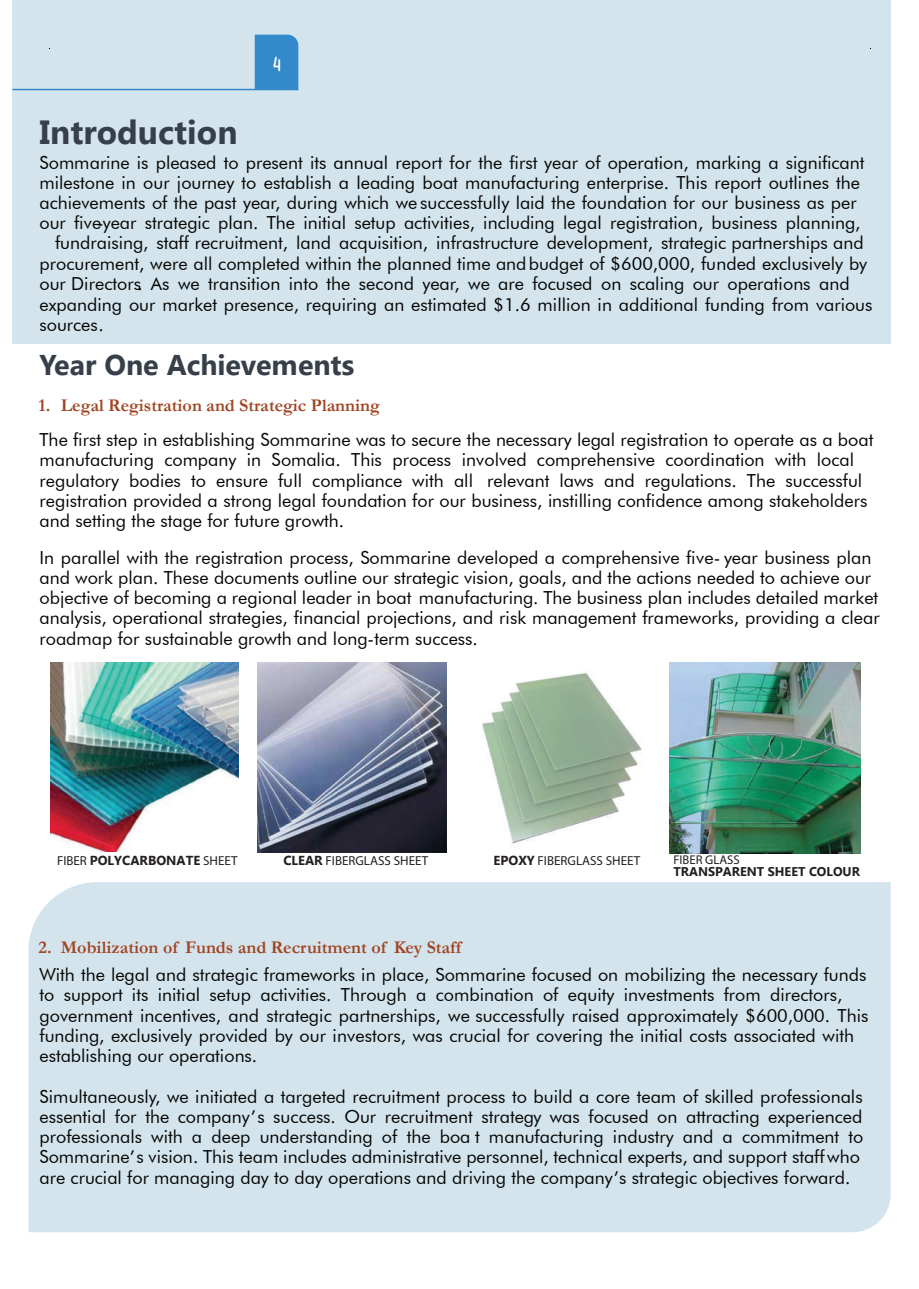
<style>
.page{position:relative;width:919px;height:1289px;background:#fff}
.page>*{position:absolute;margin:0;border:0;box-sizing:border-box;transform-origin:0 0}
.t1{font:700 33.45px "Gadugi";color:#373f4b}
.t2{font:700 28.5px "Gadugi";color:#373f4b}
.t3{font:18px/20.2px "Futura BT";color:#040503}
.t4{font:700 18px "Garamond";color:#a14523}
.t5{font:700 15px "Ruler";color:#fff}
.t6{font:13.05px "Myriad Pro";color:#231f20}
.t7{font:700 13.05px "Gadugi";color:#231f20}
.t8{font:700 12.6px "Gadugi";color:#231f20}
.t9{font:12.6px "Myriad Pro";color:#231f20}
.s1{font-family:"Myriad Pro";font-weight:400}
.s2{font-family:"Gadugi";font-weight:700}
</style>
<div class="page">
<div style="left:28px;top:882px;width:862px;height:350px;background:#d4e4ec"></div>
<div style="left:13px;top:0;width:877px;height:344px;background:#d4e4ec"></div>
<hr style="left:13px;top:89px;width:285px;height:1px;background:#3389c9">
<div style="left:255px;top:35px;width:43px;height:54px;background:#3389c9"></div>
<img style="left:50px;top:663px;width:189px;height:188px">
<img style="left:257px;top:663px;width:190px;height:189px">
<img style="left:482px;top:672px;width:160px;height:172px">
<img style="left:669px;top:663px;width:191px;height:190px">
<p class="t5" style="left:272px;top:57px;width:10px">4</p>
<h1 class="t1" style="left:40px;top:112px;width:200px">Introduction</h1>
<p class="t3" style="left:40px;top:152px;width:826px">Sommarine is pleased to present its annual report for the first year of operation, marking a significant</p>
<p class="t3" style="left:40px;top:172px;width:822px">milestone in our journey to establish a leading boat manufacturing enterprise. This report outlines the</p>
<p class="t3" style="left:40px;top:192px;width:818px">achievements of the past year, during which we successfully laid the foundation for our business as per</p>
<p class="t3" style="left:40px;top:213px;width:822px">our five-year strategic plan. The initial setup activities, including legal registration, business planning,</p>
<p class="t3" style="left:55px;top:232px;width:810px">fundraising, staff recruitment, land acquisition, infrastructure development, strategic partnerships and</p>
<p class="t3" style="left:40px;top:253px;width:829px">procurement, were all completed within the planned time and budget of $600,000, funded exclusively by</p>
<p class="t3" style="left:39px;top:273px;width:811px">our Directors. As we transition into the second year, we are focused on scaling our operations and</p>
<p class="t3" style="left:39px;top:294px;width:834px">expanding our market presence, requiring an estimated $1.6 million in additional funding from various</p>
<p class="t3" style="left:39px;top:314px;width:66px">sources.</p>
<h2 class="t2" style="left:40px;top:347px;width:316px">Year One Achievements</h2>
<p class="t4" style="left:39px;top:392px;width:342px">1. Legal Registration and Strategic Planning</p>
<p class="t3" style="left:39px;top:429px;width:835px">The first step in establishing Sommarine was to secure the necessary legal registration to operate as a boat manufacturing company in Somalia. This process involved comprehensive coordination with local regulatory bodies to ensure full compliance with all relevant laws and regulations. The successful registration provided a strong legal foundation for our business, instilling confidence among stakeholders and setting the stage for future growth.</p>
<p class="t3" style="left:39px;top:547px;width:841px">In parallel with the registration process, Sommarine developed a comprehensive five- year business plan and work plan. These documents outline our strategic vision, goals, and the actions needed to achieve our objective of becoming a regional leader in boat manufacturing. The business plan includes detailed market analysis, operational strategies, financial projections, and risk management frameworks, providing a clear roadmap for sustainable growth and long-term success.</p>
<p class="t7" style="left:57px;top:852px;width:182px"><span class="s1">FIBER</span> POLYCARBONATE <span class="s1">SHEET</span></p>
<p class="t6" style="left:283px;top:852px;width:146px"><span class="s2">CLEAR</span> FIBERGLASS SHEET</p>
<p class="t6" style="left:493px;top:852px;width:148px"><span class="s2">EPOXY</span> FIBERGLASS SHEET</p>
<p class="t9" style="left:673px;top:852px;width:68px">FIBER GLASS</p>
<p class="t8" style="left:673px;top:864px;width:188px">TRANSPARENT SHEET COLOUR</p>
<p class="t4" style="left:39px;top:935px;width:424px">2. Mobilization of Funds and Recruitment of Key Staff</p>
<p class="t3" style="left:39px;top:964px;width:830px">With the legal and strategic frameworks in place, Sommarine focused on mobilizing the necessary funds to support its initial setup activities. Through a combination of equity investments from directors, government incentives, and strategic partnerships, we successfully raised approximately $600,000. This funding, exclusively provided by our investors, was crucial for covering the initial costs associated with establishing our operations.</p>
<p class="t3" style="left:39px;top:1085px;width:825px">Simultaneously, we initiated a targeted recruitment process to build a core team of skilled professionals essential for the company’s success. Our recruitment strategy was focused on attracting experienced professionals with a deep understanding of the boa t manufacturing industry and a commitment to Sommarine’s vision. This team includes administrative personnel, technical experts, and support staffwho are crucial for managing day to day operations and driving the company’s strategic objectives forward.</p>
</div>
